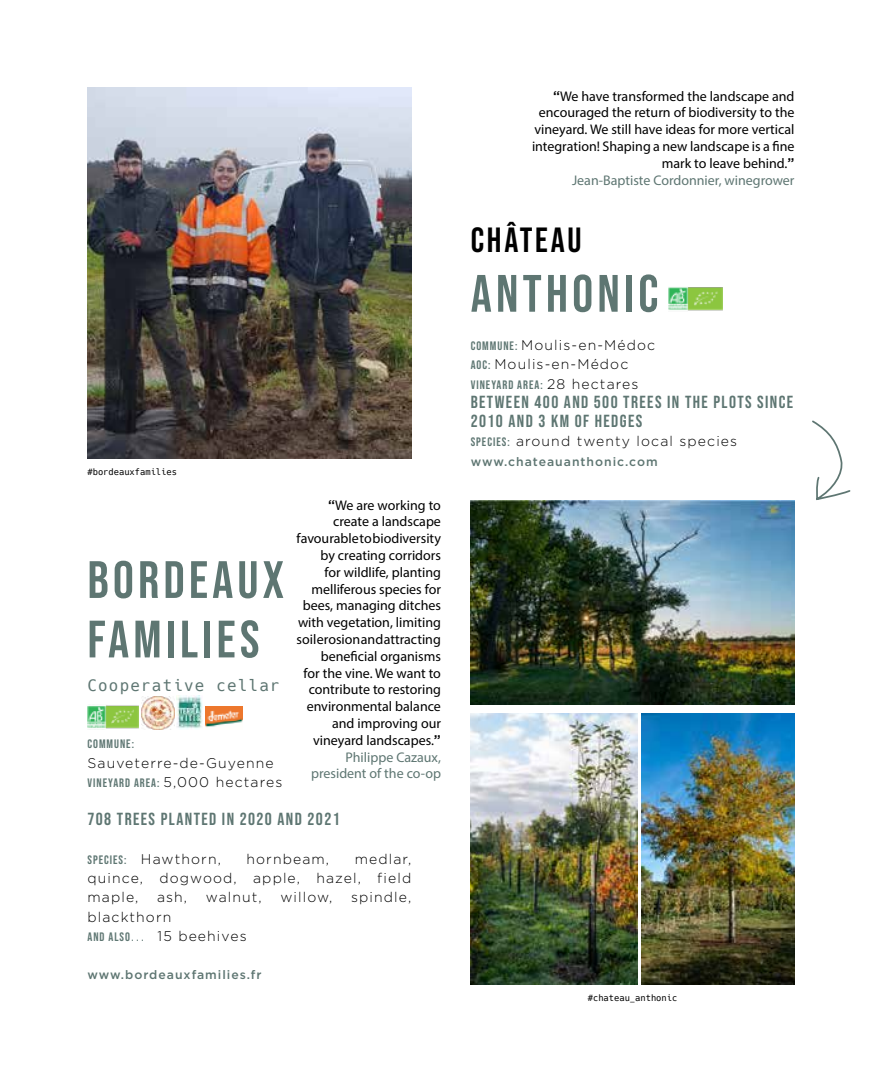
<style>
.page{position:relative;width:882px;height:1071px;background:#fff}
.page>*{position:absolute;margin:0;border:0;box-sizing:border-box;transform-origin:0 0}
.t1{font:52.5px/59.5px "Bebas Neue";letter-spacing:.08em;color:#5e7672}
.t2{font:35px "Bebas Neue";letter-spacing:.08em;color:#000}
.t3{font:17.5px/19.2px "Bebas Neue";letter-spacing:.08em;color:#5e7672}
.t4{font:15.75px "Hack";letter-spacing:.08em;color:#5e7672}
.t5{font:14px/16.8px "Myriad Pro";color:#000;text-align:right}
.t6{font:300 14px/19.2px "Gotham";letter-spacing:.08em;color:#000}
.t7{font:12.25px "Bebas Neue";letter-spacing:.08em;color:#5e7672}
.t8{font:500 12.25px "Gotham";letter-spacing:.08em;color:#5e7672}
.t9{font:8.75px "Hack";color:#000}
.s1{font-family:"Gotham";font-weight:500}
.s2{color:#5e7672}
.s3{font-family:"Gotham";font-weight:300;font-size:14px;color:#000}
.s4{font-family:"Bebas Neue";font-weight:400;font-size:12.25px;color:#5e7672}
.s5{font-size:15.75px;color:#5e7672}
</style>
<div class="page">
<img style="left:669px;top:287px;width:54px;height:24px">
<img style="left:88px;top:705px;width:51px;height:24px">
<img style="left:142px;top:696px;width:61px;height:33px">
<img style="left:206px;top:706px;width:36px;height:21px">
<img style="left:642px;top:714px;width:152px;height:271px">
<img style="left:88px;top:88px;width:323px;height:370px">
<img style="left:471px;top:714px;width:166px;height:271px">
<img style="left:471px;top:500px;width:323px;height:204px">
<svg style="left:812px;top:420px;width:39px;height:81px"></svg>
<p class="t9" style="left:88px;top:466px;width:91px">#bordeauxfamilies</p>
<p class="t5" style="left:297px;top:496px;width:146px"><span class="s1">“</span>We are working to create a landscape favourable to biodiversity by creating corridors<br>for wildlife, planting melliferous species for bees, managing ditches with vegetation, limiting soil erosion and attracting beneficial organisms<br>for the vine. We want to contribute to restoring environmental balance and improving our vineyard landscapes.<span class="s1">”<br></span><span class="s2">Philippe Cazaux, president of the co-op</span></p>
<h1 class="t1" style="left:88px;top:550px;width:198px">BORDEAUX<br>FAMILIES</h1>
<p class="t4" style="left:88px;top:675px;width:194px">Cooperative cellar</p>
<p class="t7" style="left:88px;top:737px;width:48px">COMMUNE:</p>
<p class="t6" style="left:88px;top:753px;width:188px">Sauveterre-de-Guyenne</p>
<p class="t7" style="left:88px;top:776px;width:196px">VINEYARD AREA: <span class="s3">5,000 hectares</span></p>
<p class="t3" style="left:88px;top:810px;width:254px">708 TREES PLANTED IN 2020 AND 2021</p>
<p class="t6" style="left:88px;top:849px;width:135px"><span class="s4">SPECIES:</span> Hawthorn,</p>
<p class="t6" style="left:247px;top:849px;width:84px">hornbeam,</p>
<p class="t6" style="left:88px;top:849px;width:325px;text-align:justify;text-indent:267px">medlar, quince, dogwood, apple, hazel, field maple,</p>
<p class="t6" style="left:157px;top:888px;width:32px">ash,</p>
<p class="t6" style="left:206px;top:888px;width:57px">walnut,</p>
<p class="t6" style="left:280px;top:888px;width:54px">willow,</p>
<p class="t6" style="left:351px;top:888px;width:62px">spindle,</p>
<p class="t6" style="left:88px;top:907px;width:161px">blackthorn<br><span class="s4">AND ALSO</span><span class="s5">...</span> 15 beehives</p>
<p class="t8" style="left:88px;top:967px;width:176px">www.bordeauxfamilies.fr</p>
<p class="t5" style="left:532px;top:87px;width:264px"><span class="s1">“</span>We have transformed the landscape and encouraged the return of biodiversity to the vineyard. We still have ideas for more vertical integration! Shaping a new landscape is a fine mark to leave behind.<span class="s1">”<br></span><span class="s2">Jean-Baptiste Cordonnier, winegrower</span></p>
<h2 class="t2" style="left:471px;top:220px;width:112px">CHÂTEAU</h2>
<h1 class="t1" style="left:471px;top:263px;width:189px">ANTHONIC</h1>
<p class="t6" style="left:471px;top:335px;width:186px"><span class="s4">COMMUNE:</span> Moulis-en-Médoc<br><span class="s4">AOC:</span> Moulis-en-Médoc</p>
<p class="t7" style="left:471px;top:378px;width:169px">VINEYARD AREA: <span class="s3">28 hectares</span></p>
<p class="t3" style="left:471px;top:392px;width:324px">BETWEEN 400 AND 500 TREES IN THE PLOTS SINCE<br>2010 AND 3 KM OF HEDGES</p>
<p class="t6" style="left:471px;top:432px;width:268px"><span class="s4">SPECIES:</span> around twenty local species</p>
<p class="t8" style="left:471px;top:453px;width:188px">www.chateauanthonic.com</p>
<p class="t9" style="left:588px;top:993px;width:91px">#chateau_anthonic</p>
</div>
